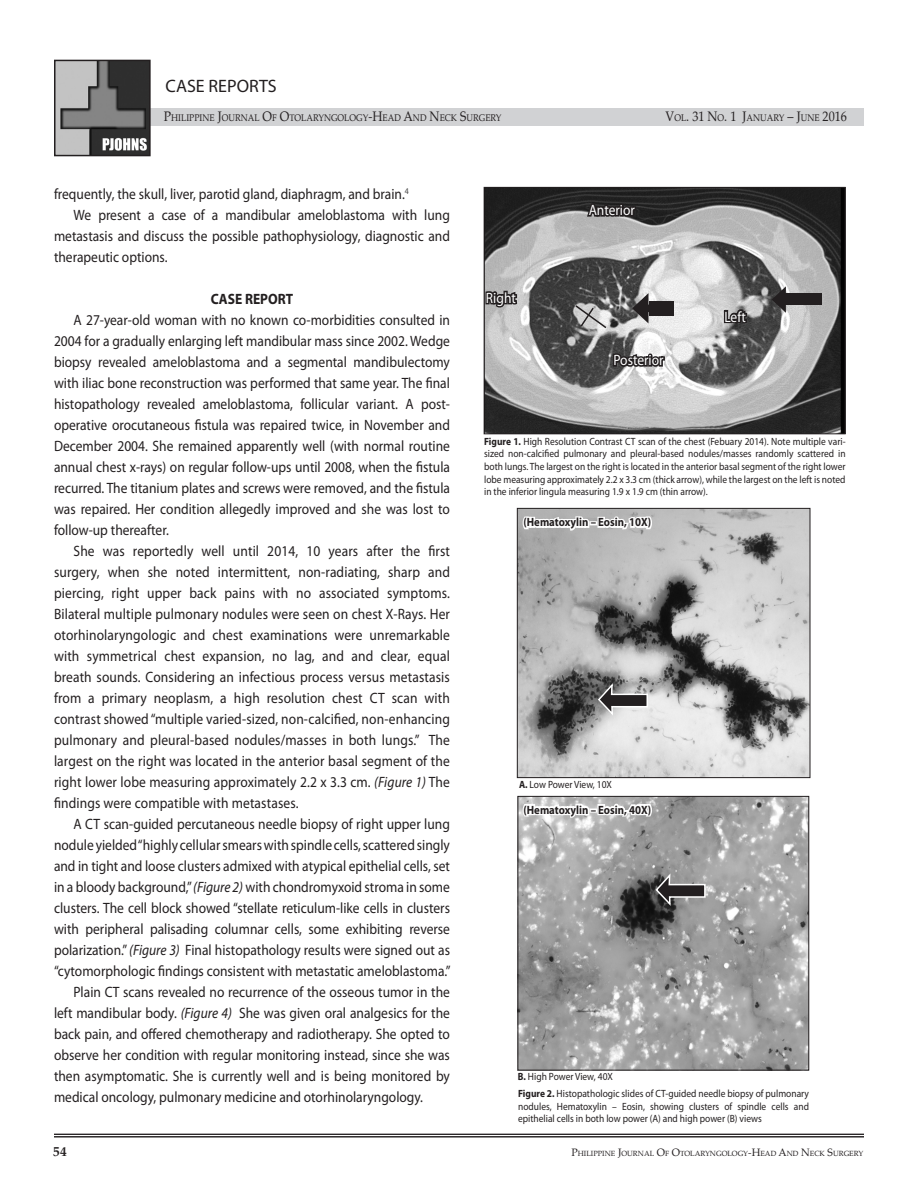
<style>
.page{position:relative;width:918px;height:1188px;background:#fff}
.page>*{position:absolute;margin:0;border:0;box-sizing:border-box;transform-origin:0 0}
.t1{font:18px "Myriad Pro";color:#231f20}
.t2{font:15px/21px "Myriad Pro";color:#231f20;text-align:justify;scale:.9 1}
.t3{font:15px "Myriad Pro";color:#fff;scale:.9 1}
.t4{font:700 15px "Myriad Pro";color:#231f20;scale:.9 1}
.t5{font:13.5px "Palatino";color:#231f20;scale:.9 1}
.t6{font:700 13.5px "Palatino";color:#231f20}
.No_Spacing{font:700 12px "Myriad Pro";color:#231f20;scale:.9 1}
.t7{font:10.5px/12.6px "Myriad Pro";color:#231f20;text-align:justify;scale:.9 1}
.t8{font:9.45px "Palatino";color:#231f20;scale:.9 1}
.t9{font:7.35px "Palatino";color:#231f20}
.s1{font-size:13.5px}
.s2{font-size:9.45px}
.s3{color:#262626}
.s4{font-style:italic}
.s5{font-weight:700}
.s6{font-size:10.5px}
</style>
<div class="page">
<div style="left:55px;top:108px;width:809px;height:18px;background:#d1d2d4"></div>
<img style="left:57px;top:63px;width:91px;height:90px">
<div style="left:54px;top:60px;width:97px;height:96px;border:2px solid #231f20"></div>
<hr style="left:54px;top:1137px;width:810px;height:1px;background:#231f20">
<hr style="left:54px;top:1134px;width:810px;height:1px;background:#231f20">
<hr style="left:54px;top:1136px;width:810px;height:1px;background:#231f20">
<img style="left:486px;top:189px;width:357px;height:243px">
<div style="left:484px;top:187px;width:361px;height:247px;border:1px solid #231f20"></div>
<svg style="left:585px;top:186px;width:53px;height:45px;background:#585757"></svg>
<svg style="left:611px;top:351px;width:55px;height:29px"></svg>
<svg style="left:484px;top:279px;width:35px;height:41px"></svg>
<svg style="left:722px;top:308px;width:27px;height:18px"></svg>
<svg style="left:574px;top:304px;width:34px;height:26px"></svg>
<svg style="left:632px;top:293px;width:17px;height:30px"></svg>
<div style="left:649px;top:301px;width:24px;height:15px;background:#231f20"></div>
<svg style="left:772px;top:286px;width:14px;height:27px"></svg>
<div style="left:783px;top:293px;width:39px;height:12px;background:#231f20"></div>
<img style="left:520px;top:798px;width:287px;height:270px">
<div style="left:518px;top:796px;width:291px;height:274px;border:1px solid #231f20"></div>
<svg style="left:521px;top:778px;width:185px;height:130px"></svg>
<img style="left:519px;top:510px;width:289px;height:266px">
<div style="left:517px;top:508px;width:293px;height:270px;border:1px solid #231f20"></div>
<svg style="left:521px;top:507px;width:133px;height:80px;background:#b9b9b9"></svg>
<svg style="left:597px;top:681px;width:52px;height:37px;background:#8f8e8e"></svg>
<p class="t1" style="left:166px;top:74px;width:113px">CASE REPORTS</p>
<p class="t8" style="left:164px;top:109px;width:377px"><span class="s1">P</span>HILIPPINE <span class="s1">J</span>OURNAL <span class="s1">O</span>F <span class="s1">O</span>TOLARYNGOLOGY<span class="s1">-H</span>EAD <span class="s1">A</span>ND <span class="s1">N</span>ECK <span class="s1">S</span>URGERY</p>
<p class="t5" style="left:666px;top:105px;width:203px">V<span class="s2">OL</span>. 31 N<span class="s2">O</span>. 1 J<span class="s2">ANUARY</span> – J<span class="s2">UNE</span> 2016</p>
<p class="t2" style="left:54px;top:183px;width:396px">frequently, the skull, liver, parotid gland, diaphragm, and brain<span class="s3">.</span><sup>4</sup></p>
<p class="t2" style="left:54px;top:204px;width:441px;text-indent:20px">We present a case of a mandibular ameloblastoma with lung metastasis and discuss the possible pathophysiology, diagnostic and therapeutic options.</p>
<p class="t4" style="left:211px;top:289px;width:93px">CASE REPORT</p>
<p class="t2" style="left:54px;top:309px;width:442px;text-indent:20px">A 27-year-old woman with no known co-morbidities consulted in 2004 for a gradually enlarging left mandibular mass since 2002. Wedge biopsy revealed ameloblastoma and a segmental mandibulectomy with iliac bone reconstruction was performed that same year. The final histopathology revealed ameloblastoma, follicular variant. A post&shy;operative orocutaneous fistula was repaired twice, in November and December 2004. She remained apparently well (with normal routine annual chest x-rays) on regular follow-ups until 2008, when the fistula recurred. The titanium plates and screws were removed, and the fistula was repaired. Her condition allegedly improved and she was lost to follow-up thereafter.</p>
<p class="t2" style="left:54px;top:540px;width:442px;text-indent:20px">She was reportedly well until 2014, 10 years after the first surgery, when she noted intermittent, non-radiating, sharp and piercing, right upper back pains with no associated symptoms.<br>Bilateral multiple pulmonary nodules were seen on chest X-Rays. Her otorhinolaryngologic and chest examinations were unremarkable with symmetrical chest expansion, no lag, and and clear, equal breath sounds. Considering an infectious process versus metastasis from a primary neoplasm, a high resolution chest CT scan with contrast showed “multiple varied-sized, non-calcified, non-enhancing pulmonary and pleural-based nodules/masses in both lungs.” The largest on the right was located in the anterior basal segment of the right lower lobe measuring approximately 2.2 x 3.3 cm. <span class="s4">(Figure 1)</span> The findings were compatible with metastases.</p>
<p class="t2" style="left:54px;top:813px;width:442px;text-indent:20px">A CT scan-guided percutaneous needle biopsy of right upper lung nodule yielded “highly cellular smears with spindle cells, scattered singly and in tight and loose clusters admixed with atypical epithelial cells, set in a bloody background,” <span class="s4">(Figure 2)</span> with chondromyxoid stroma in some clusters. The cell block showed “stellate reticulum-like cells in clusters with peripheral palisading columnar cells, some exhibiting reverse polarization.” <span class="s4">(Figure 3)</span> Final histopathology results were signed out as “cytomorphologic findings consistent with metastatic ameloblastoma.”</p>
<p class="t2" style="left:54px;top:981px;width:442px;text-indent:20px">Plain CT scans revealed no recurrence of the osseous tumor in the left mandibular body. <span class="s4">(Figure 4)</span> She was given oral analgesics for the back pain, and offered chemotherapy and radiotherapy. She opted to observe her condition with regular monitoring instead, since she was then asymptomatic. She is currently well and is being monitored by medical oncology, pulmonary medicine and otorhinolaryngology.</p>
<p class="t3" style="left:486px;top:289px;width:35px">Right</p>
<p class="t3" style="left:589px;top:201px;width:53px">Anterior</p>
<p class="t3" style="left:613px;top:351px;width:57px">Posterior</p>
<p class="t3" style="left:724px;top:307px;width:25px">Left</p>
<p class="t7" style="left:484px;top:435px;width:403px"><span class="s5">Figure 1.</span> High Resolution Contrast CT scan of the chest (Febuary 2014). Note multiple vari&shy;sized non-calcified pulmonary and pleural-based nodules/masses randomly scattered in both lungs. The largest on the right is located in the anterior basal segment of the right lower lobe measuring approximately 2.2 x 3.3 cm (thick arrow), while the largest on the left is noted in the inferior lingula measuring 1.9 x 1.9 cm (thin arrow).</p>
<p class="No_Spacing" style="left:524px;top:515px;width:143px">(Hematoxylin – Eosin, 10X)</p>
<p class="t7" style="left:519px;top:778px;width:105px"><span class="s5">A.</span> Low Power View, 10X</p>
<p class="No_Spacing" style="left:524px;top:802px;width:143px">(Hematoxylin – Eosin, 40X)</p>
<p class="t7" style="left:518px;top:1071px;width:107px"><span class="s5">B.</span> High Power View, 40X</p>
<p class="t7" style="left:518px;top:1087px;width:325px"><span class="s5">Figure 2.</span> Histopathologic slides of CT-guided needle biopsy of pulmonary nodules, Hematoxylin – Eosin, showing clusters of spindle cells and epithelial cells in both low power (A) and high power (B) views</p>
<p class="t6" style="left:53px;top:1140px;width:15px">54</p>
<p class="t9" style="left:572px;top:1148px;width:293px"><span class="s6">P</span>HILIPPINE <span class="s6">J</span>OURNAL <span class="s6">O</span>F <span class="s6">O</span>TOLARYNGOLOGY<span class="s6">-H</span>EAD <span class="s6">A</span>ND <span class="s6">N</span>ECK <span class="s6">S</span>URGERY</p>
</div>
